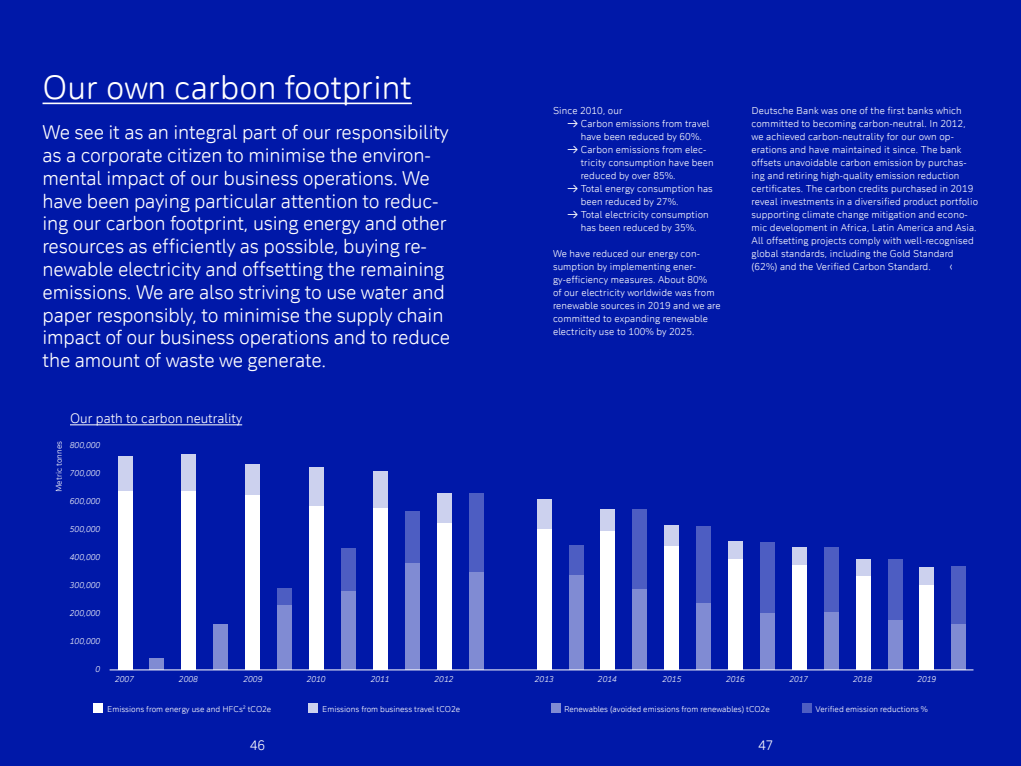
<style>
.page{position:relative;width:1021px;height:766px;background:#fff}
.page>*{position:absolute;margin:0;border:0;box-sizing:border-box;transform-origin:0 0}
.t1{font:32px "Deutsche Bank Display";color:#fff}
.t2{font:19px/22.8px "Deutsche Bank Display";letter-spacing:-.01em;color:#fff}
.t3{font:13px "Deutsche Bank Display";color:#fff}
.t4{font:9.5px/13px "Deutsche Bank Display";letter-spacing:.01em;color:#fff}
.t5{font:8px "Deutsche Bank Display";color:#fff}
.t6{font:italic 8px "Deutsche Bank Display";color:#fff}
.s1{font-size:14px}
</style>
<div class="page">
<div style="left:0;top:0;width:1020px;height:765px;background:#0018a8"></div>
<hr style="left:43px;top:102px;width:369px;height:2px;background:#fff">
<hr style="left:70px;top:424px;width:172px;height:1px;background:#fff">
<div style="left:118px;top:491px;width:14px;height:178px;background:#fff"></div>
<div style="left:537px;top:529px;width:14px;height:140px;background:#fff"></div>
<div style="left:664px;top:546px;width:15px;height:123px;background:#fff"></div>
<div style="left:182px;top:491px;width:14px;height:178px;background:#fff"></div>
<div style="left:601px;top:530px;width:14px;height:139px;background:#fff"></div>
<div style="left:728px;top:558px;width:14px;height:111px;background:#fff"></div>
<div style="left:792px;top:564px;width:14px;height:105px;background:#fff"></div>
<div style="left:856px;top:575px;width:14px;height:94px;background:#fff"></div>
<div style="left:919px;top:584px;width:15px;height:85px;background:#fff"></div>
<div style="left:245px;top:494px;width:15px;height:175px;background:#fff"></div>
<div style="left:309px;top:506px;width:14px;height:163px;background:#fff"></div>
<div style="left:373px;top:508px;width:14px;height:161px;background:#fff"></div>
<div style="left:437px;top:522px;width:14px;height:147px;background:#fff"></div>
<div style="left:150px;top:658px;width:14px;height:11px;background:#808bd3"></div>
<div style="left:93px;top:703px;width:10px;height:9px;background:#fff"></div>
<div style="left:308px;top:703px;width:10px;height:9px;background:#ccd1ee"></div>
<div style="left:551px;top:703px;width:10px;height:9px;background:#808bd3"></div>
<div style="left:801px;top:703px;width:10px;height:9px;background:#4d5dc2"></div>
<div style="left:569px;top:574px;width:14px;height:95px;background:#808bd3"></div>
<div style="left:569px;top:545px;width:14px;height:29px;background:#4d5dc2"></div>
<div style="left:696px;top:602px;width:15px;height:67px;background:#808bd3"></div>
<div style="left:696px;top:525px;width:15px;height:77px;background:#4d5dc2"></div>
<div style="left:760px;top:612px;width:14px;height:57px;background:#808bd3"></div>
<div style="left:760px;top:542px;width:14px;height:71px;background:#4d5dc2"></div>
<div style="left:824px;top:611px;width:14px;height:58px;background:#808bd3"></div>
<div style="left:824px;top:547px;width:14px;height:64px;background:#4d5dc2"></div>
<div style="left:888px;top:619px;width:14px;height:50px;background:#808bd3"></div>
<div style="left:951px;top:623px;width:14px;height:46px;background:#808bd3"></div>
<div style="left:888px;top:559px;width:14px;height:60px;background:#4d5dc2"></div>
<div style="left:951px;top:567px;width:14px;height:56px;background:#4d5dc2"></div>
<div style="left:633px;top:588px;width:14px;height:81px;background:#808bd3"></div>
<div style="left:633px;top:509px;width:14px;height:79px;background:#4d5dc2"></div>
<div style="left:214px;top:624px;width:14px;height:45px;background:#808bd3"></div>
<div style="left:277px;top:604px;width:15px;height:65px;background:#808bd3"></div>
<div style="left:277px;top:588px;width:15px;height:16px;background:#4d5dc2"></div>
<div style="left:341px;top:591px;width:14px;height:78px;background:#808bd3"></div>
<div style="left:341px;top:548px;width:14px;height:43px;background:#4d5dc2"></div>
<div style="left:405px;top:562px;width:14px;height:107px;background:#808bd3"></div>
<div style="left:469px;top:570px;width:14px;height:99px;background:#808bd3"></div>
<div style="left:405px;top:511px;width:14px;height:51px;background:#4d5dc2"></div>
<div style="left:469px;top:493px;width:14px;height:78px;background:#4d5dc2"></div>
<div style="left:118px;top:456px;width:14px;height:35px;background:#ccd1ee"></div>
<div style="left:537px;top:499px;width:14px;height:30px;background:#ccd1ee"></div>
<div style="left:664px;top:525px;width:15px;height:21px;background:#ccd1ee"></div>
<div style="left:182px;top:454px;width:14px;height:37px;background:#ccd1ee"></div>
<div style="left:601px;top:509px;width:14px;height:21px;background:#ccd1ee"></div>
<div style="left:728px;top:541px;width:14px;height:17px;background:#ccd1ee"></div>
<div style="left:792px;top:547px;width:14px;height:17px;background:#ccd1ee"></div>
<div style="left:856px;top:559px;width:14px;height:16px;background:#ccd1ee"></div>
<div style="left:919px;top:567px;width:15px;height:17px;background:#ccd1ee"></div>
<div style="left:245px;top:464px;width:15px;height:30px;background:#ccd1ee"></div>
<div style="left:309px;top:467px;width:14px;height:39px;background:#ccd1ee"></div>
<div style="left:373px;top:471px;width:14px;height:37px;background:#ccd1ee"></div>
<div style="left:437px;top:493px;width:14px;height:29px;background:#ccd1ee"></div>
<hr style="left:110px;top:669px;width:863px;height:1px;background:#fff">
<p class="t1" style="left:43px;top:67px;width:371px">Our own carbon footprint</p>
<p class="t2" style="left:43px;top:120px;width:409px">We see it as an integral part of our responsibility as a corporate citizen to minimise the environ&shy;mental impact of our business operations. We have been paying particular attention to reduc&shy;ing our carbon footprint, using energy and other resources as efficiently as possible, buying re&shy;newable electricity and offsetting the remaining emissions. We are also striving to use water and paper responsibly, to minimise the supply chain impact of our business operations and to reduce the amount of waste we generate.</p>
<p class="t4" style="left:553px;top:104px;width:71px">Since 2010, our</p>
<p class="t4" style="left:567px;top:117px;width:144px;text-align:center"><span class="s1">→</span> Carbon emissions from travel have been reduced by 60%.</p>
<p class="t4" style="left:580px;top:143px;width:134px;text-indent:-13px"><span class="s1">→</span> Carbon emissions from elec&shy;tricity consumption have been reduced by over 85%.</p>
<p class="t4" style="left:580px;top:182px;width:134px;text-indent:-13px"><span class="s1">→</span> Total energy consumption has been reduced by 27%.</p>
<p class="t4" style="left:567px;top:208px;width:143px;text-align:center"><span class="s1">→</span> Total electricity consumption has been reduced by 35%.</p>
<p class="t4" style="left:553px;top:247px;width:169px">We have reduced our energy con&shy;sumption by implementing ener&shy;gy-efficiency measures. About 80%<br>of our electricity worldwide was from renewable sources in 2019 and we are committed to expanding renewable electricity use to 100% by 2025.</p>
<p class="t4" style="left:751px;top:104px;width:228px">Deutsche Bank was one of the first banks which committed to becoming carbon-neutral. In 2012, we achieved carbon-neutrality for our own op&shy;erations and have maintained it since. The bank offsets unavoidable carbon emission by purchas&shy;ing and retiring high-quality emission reduction certificates. The carbon credits purchased in 2019 reveal investments in a diversified product portfolio supporting climate change mitigation and econo&shy;mic development in Africa, Latin America and Asia.<br>All offsetting projects comply with well-recognised global standards, including the Gold Standard (62%) and the Verified Carbon Standard.</p>
<p class="t3" style="left:70px;top:410px;width:174px">Our path to carbon neutrality</p>
<p class="t6" style="left:70px;top:439px;width:32px">800,000</p>
<p class="t6" style="left:70px;top:467px;width:32px">700,000</p>
<p class="t6" style="left:70px;top:495px;width:32px">600,000</p>
<p class="t6" style="left:70px;top:523px;width:32px">500,000</p>
<p class="t6" style="left:70px;top:551px;width:32px">400,000</p>
<p class="t6" style="left:70px;top:579px;width:32px">300,000</p>
<p class="t6" style="left:70px;top:607px;width:32px">200,000</p>
<p class="t6" style="left:70px;top:635px;width:32px">100,000</p>
<p class="t6" style="left:95px;top:663px;width:6px">0</p>
<p class="t5" style="left:107px;top:703px;width:166px">Emissions from energy use and HFCs² tCO2e</p>
<p class="t5" style="left:54px;top:492px;width:52px;rotate:-90deg">Metric tonnes</p>
<p class="t6" style="left:115px;top:673px;width:20px">2007</p>
<p class="t6" style="left:179px;top:673px;width:20px">2008</p>
<p class="t6" style="left:243px;top:673px;width:20px">2009</p>
<p class="t6" style="left:307px;top:673px;width:20px">2010</p>
<p class="t6" style="left:371px;top:673px;width:20px">2011</p>
<p class="t6" style="left:434px;top:673px;width:20px">2012</p>
<p class="t6" style="left:535px;top:673px;width:20px">2013</p>
<p class="t6" style="left:598px;top:673px;width:20px">2014</p>
<p class="t6" style="left:662px;top:673px;width:20px">2015</p>
<p class="t6" style="left:726px;top:673px;width:20px">2016</p>
<p class="t6" style="left:789px;top:673px;width:20px">2017</p>
<p class="t6" style="left:853px;top:673px;width:20px">2018</p>
<p class="t6" style="left:917px;top:673px;width:20px">2019</p>
<p class="t5" style="left:322px;top:703px;width:139px">Emissions from business travel tCO2e</p>
<p class="t5" style="left:564px;top:703px;width:207px">Renewables (avoided emissions from renewables) tCO2e</p>
<p class="t5" style="left:815px;top:703px;width:114px">Verified emission reductions %</p>
<p class="t3" style="left:250px;top:737px;width:17px">46</p>
<p class="t3" style="left:758px;top:737px;width:17px">47</p>
</div>
